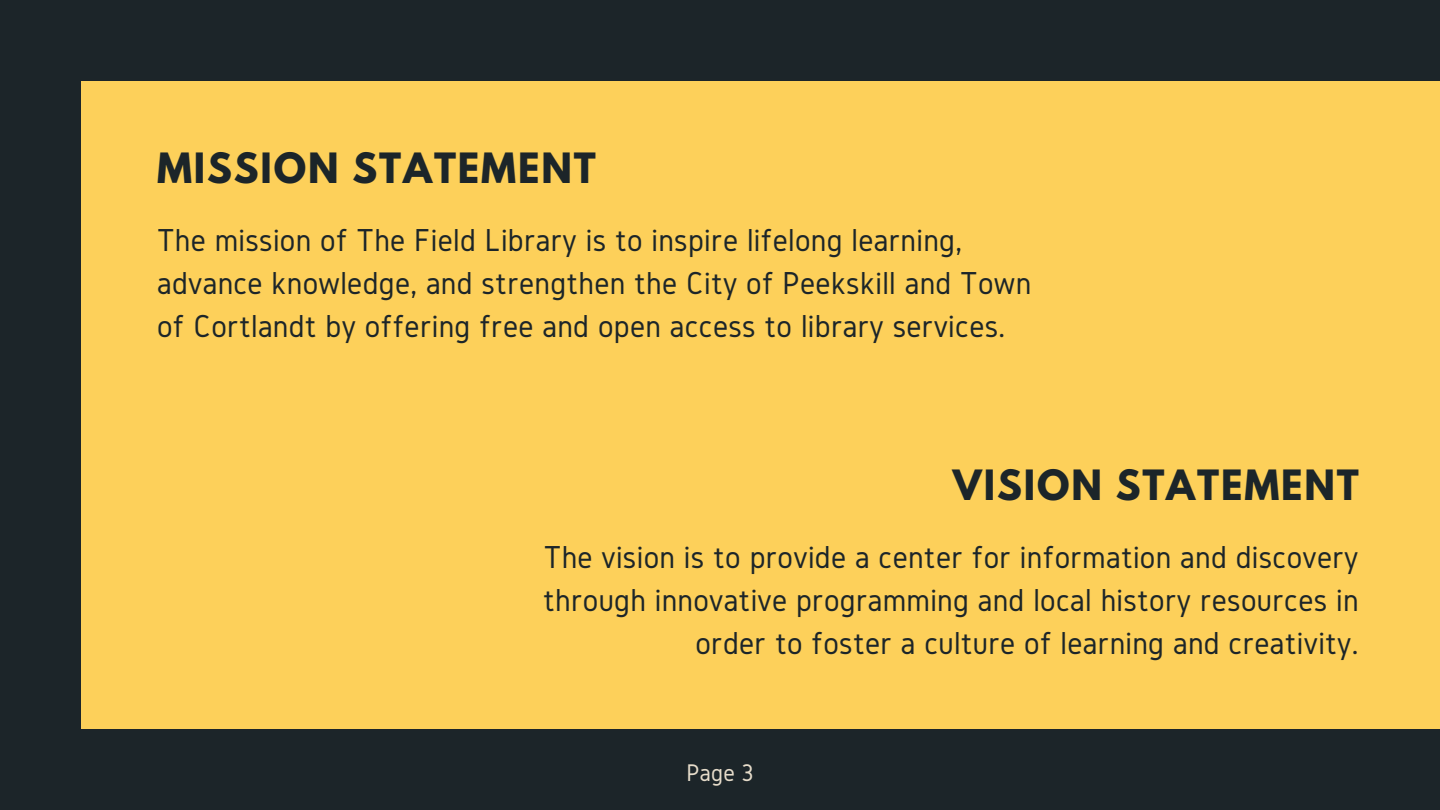
<style>
.page{position:relative;width:1440px;height:810px;background:#1c2529}
.page>*{position:absolute;margin:0;border:0;box-sizing:border-box;transform-origin:0 0}
.t1{font:700 37px "League Spartan";letter-spacing:.05em;color:#1c2529}
.t2{font:33px/42.8px "Gidole";letter-spacing:.01em;color:#1c2529}
.t3{font:25px "Gidole";color:#e6dcca}
</style>
<div class="page">
<div style="left:81px;top:81px;width:1359px;height:648px;background:#fdd05a"></div>
<p class="t1" style="left:157px;top:150px;width:440px">MISSION STATEMENT</p>
<p class="t2" style="left:157px;top:218px;width:876px">The mission of The Field Library is to inspire lifelong learning, advance knowledge, and strengthen the City of Peekskill and Town of Cortlandt by offering free and open access to library services.</p>
<p class="t1" style="left:953px;top:466px;width:407px">VISION STATEMENT</p>
<p class="t2" style="left:543px;top:535px;width:817px;text-align:right">The vision is to provide a center for information and discovery through innovative programming and local history resources in order to foster a culture of learning and creativity.</p>
<p class="t3" style="left:686px;top:759px;width:69px">Page 3</p>
</div>
